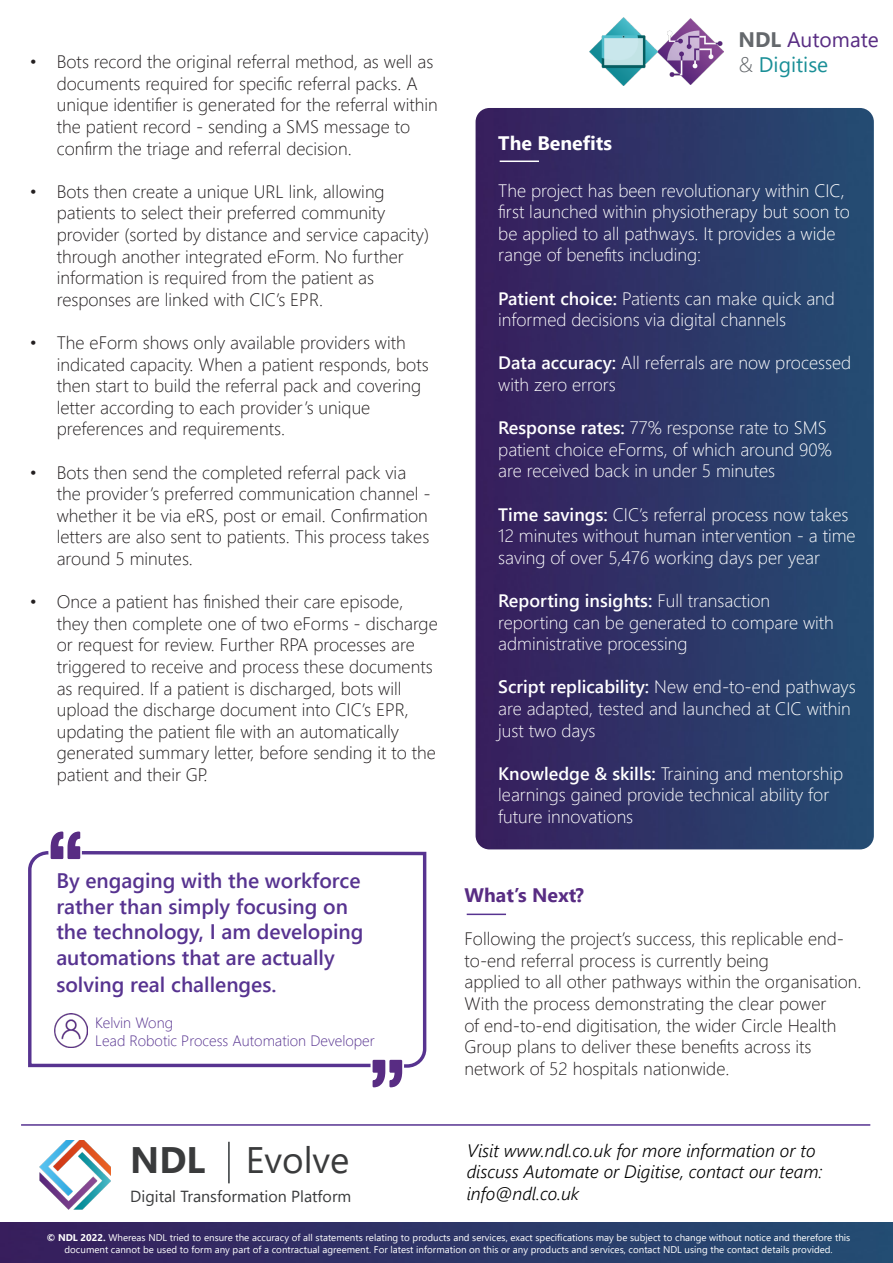
<style>
.page{position:relative;width:893px;height:1263px;background:#fff}
.page>*{position:absolute;margin:0;border:0;box-sizing:border-box;transform-origin:0 0}
.t1{font:36.9px "Segoe UI";color:#3a3b3c}
.t2{font:600 21px/26px "Segoe UI";color:#573390}
.t3{font:21px "Segoe UI";color:#582c83}
.t4{font:21px "Segoe UI";color:#1a8f97}
.t5{font:700 19.5px "Segoe UI";color:#fff}
.t6{font:700 19.5px "Segoe UI";color:#582c83}
.t7{font:300 18px/21.6px "Segoe UI";color:#231f20}
.t8{font:300 18px/21.6px "Segoe UI";color:#fff}
.t9{font:italic 300 18px/21.6px "Segoe UI";color:#000}
.t10{font:16.05px "Segoe UI";color:#3a3b3c}
.t11{font:300 15px "Segoe UI";color:#573390}
.t12{font:9.75px/11.7px "Segoe UI";color:#fff;text-align:center}
.s1{font-weight:700}
.s2{font-weight:700;color:#64686c}
.s3{font-weight:300;color:#64686c}
.s4{font-weight:600}
</style>
<div class="page">
<img style="left:0;top:1223px;width:893px;height:40px">
<img style="left:476px;top:108px;width:398px;height:741px">
<svg style="left:28px;top:849px;width:50px;height:219px"></svg>
<svg style="left:51px;top:831px;width:29px;height:28px"></svg>
<svg style="left:78px;top:849px;width:349px;height:220px"></svg>
<img style="left:55px;top:1014px;width:33px;height:33px">
<svg style="left:373px;top:1060px;width:29px;height:27px"></svg>
<hr style="left:500px;top:161px;width:39px;height:1px;background:#fff">
<hr style="left:467px;top:913px;width:39px;height:2px;background:#573390">
<img style="left:589px;top:18px;width:135px;height:67px">
<img style="left:39px;top:1140px;width:72px;height:69px">
<hr style="left:228px;top:1142px;width:2px;height:41px;background:#313538">
<hr style="left:21px;top:1124px;width:849px;height:2px;background:#573390">
<p class="t7" style="left:57px;top:49px;width:382px;text-indent:-27px">• Bots record the original referral method, as well as documents required for specific referral packs. A unique identifier is generated for the referral within the patient record - sending a SMS message to confirm the triage and referral decision.</p>
<p class="t7" style="left:57px;top:179px;width:374px;text-indent:-27px">• Bots then create a unique URL link, allowing patients to select their preferred community provider (sorted by distance and service capacity) through another integrated eForm. No further information is required from the patient as responses are linked with CIC’s EPR.</p>
<p class="t7" style="left:57px;top:330px;width:373px;text-indent:-27px">• The eForm shows only available providers with indicated capacity. When a patient responds, bots then start to build the referral pack and covering letter according to each provider’s unique preferences and requirements.</p>
<p class="t7" style="left:57px;top:460px;width:375px;text-indent:-27px">• Bots then send the completed referral pack via the provider’s preferred communication channel - whether it be via eRS, post or email. Confirmation letters are also sent to patients. This process takes around 5 minutes.</p>
<p class="t7" style="left:57px;top:589px;width:382px;text-indent:-27px">• Once a patient has finished their care episode, they then complete one of two eForms - discharge or request for review. Further RPA processes are triggered to receive and process these documents as required. If a patient is discharged, bots will upload the discharge document into CIC’s EPR, updating the patient file with an automatically generated summary letter, before sending it to the patient and their GP.</p>
<p class="t2" style="left:56px;top:866px;width:309px">By engaging with the workforce rather than simply focusing on the technology, I am developing automations that are actually solving real challenges.</p>
<p class="t11" style="left:95px;top:1008px;width:79px">Kelvin Wong</p>
<p class="t11" style="left:95px;top:1026px;width:281px">Lead Robotic Process Automation Developer</p>
<p class="t1" style="left:130px;top:1125px;width:221px"><span class="s1">NDL</span> Evolve</p>
<p class="t10" style="left:130px;top:1181px;width:223px">Digital Transformation Platform</p>
<p class="t3" style="left:738px;top:19px;width:142px"><span class="s2">NDL</span> Automate</p>
<p class="t4" style="left:738px;top:45px;width:91px"><span class="s3">&amp;</span> Digitise</p>
<p class="t5" style="left:498px;top:124px;width:115px">The Benefits</p>
<p class="t8" style="left:498px;top:178px;width:353px">The project has been revolutionary within CIC, first launched within physiotherapy but soon to be applied to all pathways. It provides a wide range of benefits including:</p>
<p class="t8" style="left:498px;top:286px;width:338px"><span class="s4">Patient choice:</span> Patients can make quick and informed decisions via digital channels</p>
<p class="t8" style="left:498px;top:350px;width:355px"><span class="s4">Data accuracy:</span> All referrals are now processed with zero errors</p>
<p class="t8" style="left:498px;top:415px;width:335px"><span class="s4">Response rates:</span> 77% response rate to SMS patient choice eForms, of which around 90% are received back in under 5 minutes</p>
<p class="t8" style="left:498px;top:502px;width:359px"><span class="s4">Time savings:</span> CIC’s referral process now takes<br>12 minutes without human intervention - a time saving of over 5,476 working days per year</p>
<p class="t8" style="left:498px;top:588px;width:337px"><span class="s4">Reporting insights:</span> Full transaction reporting can be generated to compare with administrative processing</p>
<p class="t8" style="left:498px;top:674px;width:359px"><span class="s4">Script replicability:</span> New end-to-end pathways are adapted, tested and launched at CIC within just two days</p>
<p class="t8" style="left:498px;top:761px;width:346px"><span class="s4">Knowledge &amp; skills:</span> Training and mentorship learnings gained provide technical ability for future innovations</p>
<p class="t6" style="left:465px;top:876px;width:121px">What’s Next?</p>
<p class="t7" style="left:465px;top:926px;width:381px">Following the project’s success, this replicable end&shy;to-end referral process is currently being</p>
<p class="t7" style="left:465px;top:969px;width:398px">applied to all other pathways within the organisation.<br>With the process demonstrating the clear power<br>of end-to-end digitisation, the wider Circle Health Group plans to deliver these benefits across its</p>
<p class="t7" style="left:465px;top:1056px;width:266px">network of 52 hospitals nationwide.</p>
<p class="t9" style="left:467px;top:1137px;width:350px">Visit www.ndl.co.uk for more information or to</p>
<p class="t9" style="left:467px;top:1158px;width:357px">discuss Automate or Digitise, contact our team: info@ndl.co.uk</p>
<p class="t12" style="left:47px;top:1231px;width:805px"><span class="s1">© NDL 2022.</span> Whereas NDL tried to ensure the accuracy of all statements relating to products and services, exact specifications may be subject to change without notice and therefore this document cannot be used to form any part of a contractual agreement. For latest information on this or any products and services, contact NDL using the contact details provided.</p>
</div>
